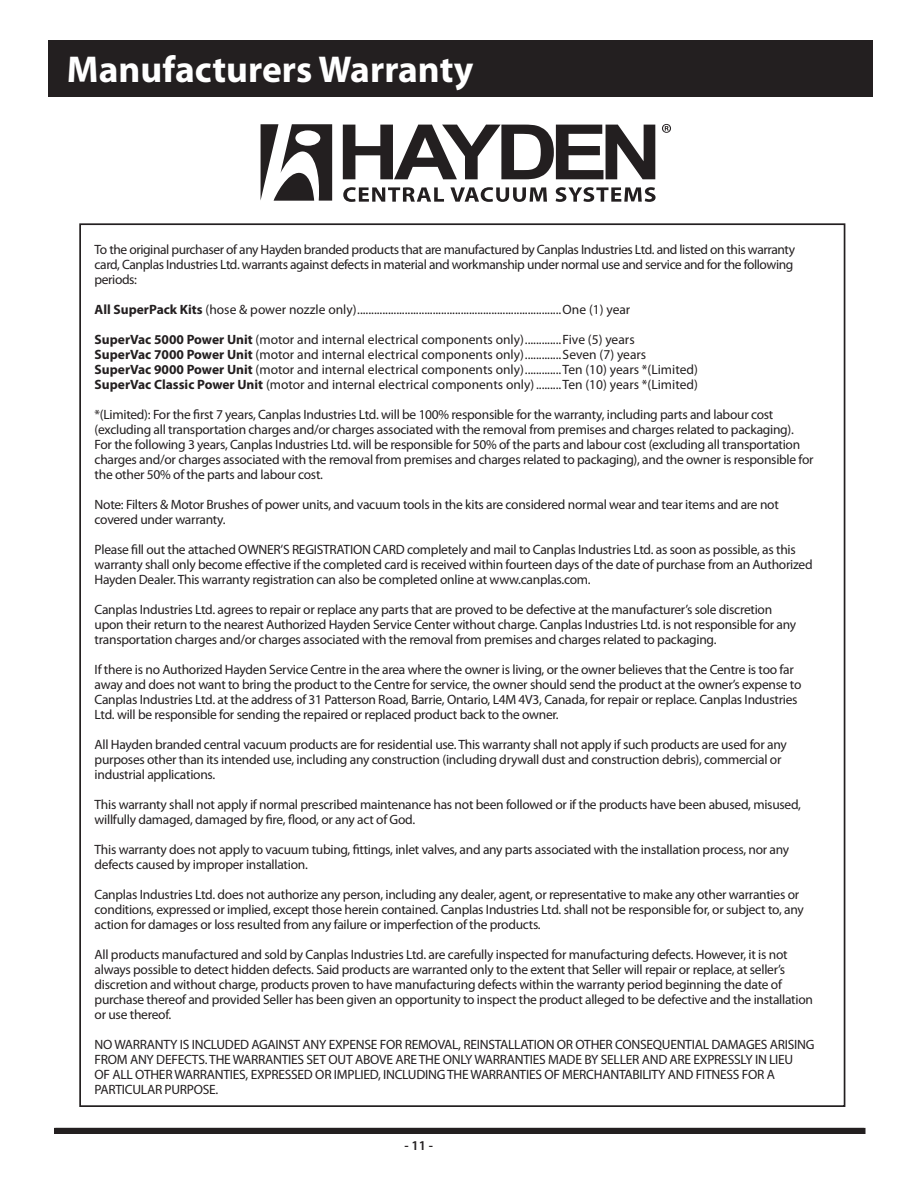
<style>
.page{position:relative;width:918px;height:1188px;background:#fff}
.page>*{position:absolute;margin:0;border:0;box-sizing:border-box;transform-origin:0 0}
.t1{font:700 37.5px "Myriad Pro";color:#fff}
.t2{font:13.5px/15px "Myriad Pro";letter-spacing:-.02em;color:#231f20}
.t3{font:13.5px/15px "Myriad Pro";color:#231f20}
.t4{font:600 13.5px "Myriad Pro";color:#231f20}
.s1{font-weight:700}
</style>
<div class="page">
<div style="left:54px;top:1128px;width:810px;height:6px;border:2px solid #231f20"></div>
<svg style="left:261px;top:124px;width:71px;height:77px"></svg>
<svg style="left:343px;top:125px;width:312px;height:54px"></svg>
<svg style="left:343px;top:187px;width:101px;height:15px"></svg>
<svg style="left:450px;top:187px;width:97px;height:15px"></svg>
<svg style="left:556px;top:187px;width:100px;height:15px"></svg>
<svg style="left:662px;top:124px;width:9px;height:9px"></svg>
<div style="left:48px;top:40px;width:825px;height:58px;background:#231f20"></div>
<h1 class="t1" style="left:67px;top:45px;width:408px">Manufacturers Warranty</h1>
<p class="t2" style="left:95px;top:242px;width:702px">To the original purchaser of any Hayden branded products that are manufactured by Canplas Industries Ltd. and listed on this warranty card, Canplas Industries Ltd. warrants against defects in material and workmanship under normal use and service and for the following periods:</p>
<p class="t3" style="left:95px;top:302px;width:537px"><span class="s1">All SuperPack Kits</span> (hose &amp; power nozzle only).........................................................................One (1) year</p>
<p class="t3" style="left:95px;top:332px;width:605px"><span class="s1">SuperVac 5000 Power Unit</span> (motor and internal electrical components only).............Five (5) years<br><span class="s1">SuperVac 7000 Power Unit</span> (motor and internal electrical components only).............Seven (7) years <span class="s1">SuperVac 9000 Power Unit</span> (motor and internal electrical components only).............Ten (10) years *(Limited)<br><span class="s1">SuperVac Classic Power Unit</span> (motor and internal electrical components only).........Ten (10) years *(Limited)</p>
<p class="t2" style="left:95px;top:407px;width:721px">*(Limited): For the first 7 years, Canplas Industries Ltd. will be 100% responsible for the warranty, including parts and labour cost (excluding all transportation charges and/or charges associated with the removal from premises and charges related to packaging).<br>For the following 3 years, Canplas Industries Ltd. will be responsible for 50% of the parts and labour cost (excluding all transportation charges and/or charges associated with the removal from premises and charges related to packaging), and the owner is responsible for the other 50% of the parts and labour cost.</p>
<p class="t2" style="left:95px;top:497px;width:686px">Note: Filters &amp; Motor Brushes of power units, and vacuum tools in the kits are considered normal wear and tear items and are not covered under warranty.</p>
<p class="t2" style="left:95px;top:542px;width:720px">Please fill out the attached OWNER’S REGISTRATION CARD completely and mail to Canplas Industries Ltd. as soon as possible, as this warranty shall only become effective if the completed card is received within fourteen days of the date of purchase from an Authorized<br>Hayden Dealer. This warranty registration can also be completed online at www.canplas.com.</p>
<p class="t2" style="left:95px;top:602px;width:703px">Canplas Industries Ltd. agrees to repair or replace any parts that are proved to be defective at the manufacturer’s sole discretion upon their return to the nearest Authorized Hayden Service Center without charge. Canplas Industries Ltd. is not responsible for any transportation charges and/or charges associated with the removal from premises and charges related to packaging.</p>
<p class="t2" style="left:95px;top:662px;width:708px">If there is no Authorized Hayden Service Centre in the area where the owner is living, or the owner believes that the Centre is too far away and does not want to bring the product to the Centre for service, the owner should send the product at the owner’s expense to Canplas Industries Ltd. at the address of 31 Patterson Road, Barrie, Ontario, L4M 4V3, Canada, for repair or replace. Canplas Industries Ltd. will be responsible for sending the repaired or replaced product back to the owner.</p>
<p class="t2" style="left:95px;top:737px;width:694px">All Hayden branded central vacuum products are for residential use. This warranty shall not apply if such products are used for any purposes other than its intended use, including any construction (including drywall dust and construction debris), commercial or industrial applications.</p>
<p class="t2" style="left:95px;top:797px;width:708px">This warranty shall not apply if normal prescribed maintenance has not been followed or if the products have been abused, misused, willfully damaged, damaged by fire, flood, or any act of God.</p>
<p class="t2" style="left:95px;top:842px;width:696px">This warranty does not apply to vacuum tubing, fittings, inlet valves, and any parts associated with the installation process, nor any defects caused by improper installation.</p>
<p class="t2" style="left:95px;top:887px;width:711px">Canplas Industries Ltd. does not authorize any person, including any dealer, agent, or representative to make any other warranties or conditions, expressed or implied, except those herein contained. Canplas Industries Ltd. shall not be responsible for, or subject to, any action for damages or loss resulted from any failure or imperfection of the products.</p>
<p class="t2" style="left:95px;top:947px;width:720px">All products manufactured and sold by Canplas Industries Ltd. are carefully inspected for manufacturing defects. However, it is not always possible to detect hidden defects. Said products are warranted only to the extent that Seller will repair or replace, at seller’s discretion and without charge, products proven to have manufacturing defects within the warranty period beginning the date of purchase thereof and provided Seller has been given an opportunity to inspect the product alleged to be defective and the installation or use thereof.</p>
<p class="t2" style="left:95px;top:1037px;width:721px">NO WARRANTY IS INCLUDED AGAINST ANY EXPENSE FOR REMOVAL, REINSTALLATION OR OTHER CONSEQUENTIAL DAMAGES ARISING FROM ANY DEFECTS. THE WARRANTIES SET OUT ABOVE ARE THE ONLY WARRANTIES MADE BY SELLER AND ARE EXPRESSLY IN LIEU<br>OF ALL OTHER WARRANTIES, EXPRESSED OR IMPLIED, INCLUDING THE WARRANTIES OF MERCHANTABILITY AND FITNESS FOR A PARTICULAR PURPOSE.</p>
<p class="t4" style="left:404px;top:1137px;width:30px">- 11 -</p>
</div>
